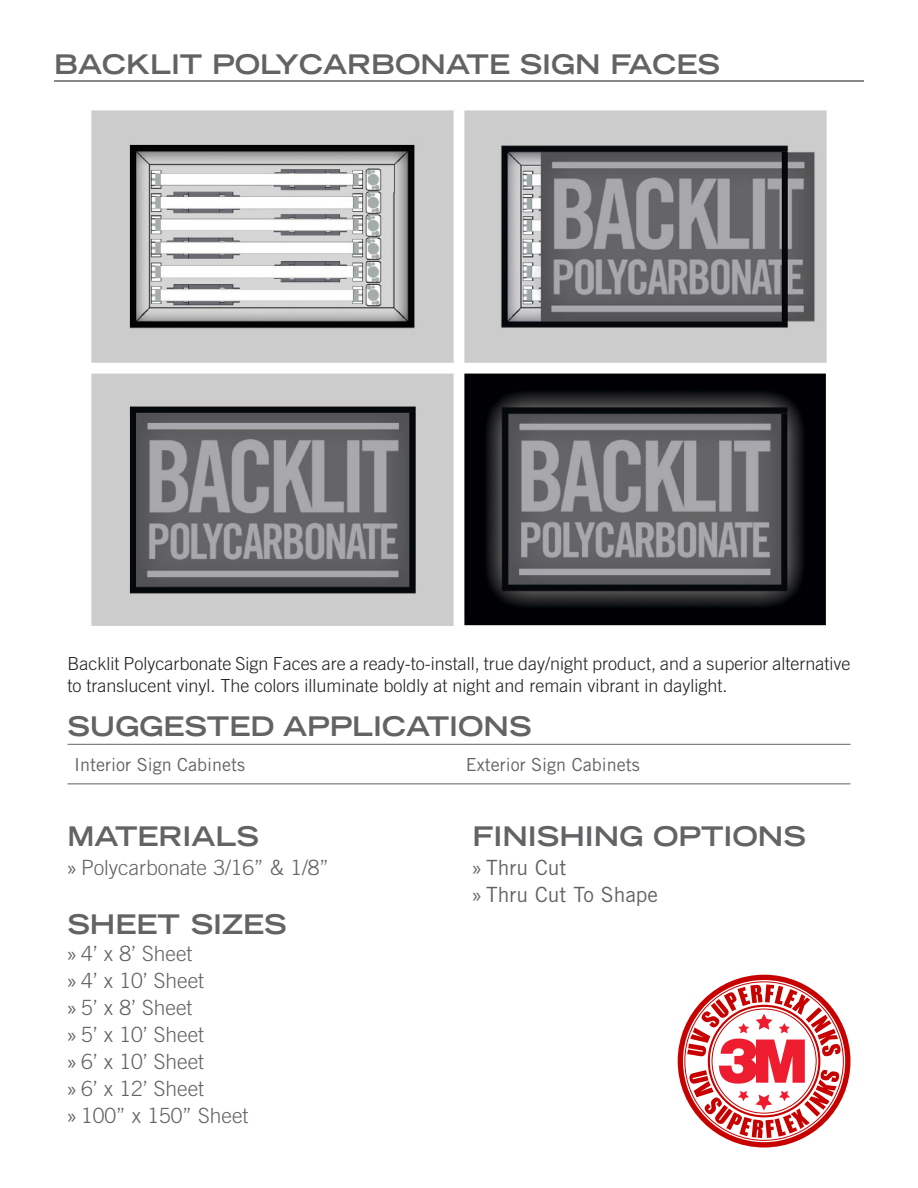
<style>
.page{position:relative;width:918px;height:1188px;background:#fff}
.page>*{position:absolute;margin:0;border:0;box-sizing:border-box;transform-origin:0 0}
.HEADERS{font:700 expanded 27px "Trade Gothic LT Std";color:#636366}
.t1{font:300 21px "Trade Gothic LT Std";color:#636366}
.t2{font:21px "Trade Gothic LT Std";color:#636366}
.INFOCOPY{font:300 18px/22.5px "Trade Gothic LT Std";color:#231f20}
.t3{font:18px "Trade Gothic LT Std";color:#636366}
.s1{font-family:"Myriad Pro";font-weight:400}
.s2{font-family:"Myriad Pro"}
</style>
<div class="page">
<hr style="left:54px;top:80px;width:810px;height:2px;background:#636366">
<hr style="left:459px;top:784px;width:391px;height:1px;background:#636366">
<hr style="left:459px;top:744px;width:391px;height:1px;background:#636366">
<hr style="left:68px;top:744px;width:391px;height:1px;background:#636366">
<hr style="left:68px;top:784px;width:391px;height:1px;background:#636366">
<svg style="left:678px;top:975px;width:172px;height:173px"></svg>
<img style="left:91px;top:110px;width:736px;height:516px">
<p class="HEADERS" style="left:54px;top:46px;width:668px">BACKLIT POLYCARBONATE SIGN FACES</p>
<p class="INFOCOPY" style="left:68px;top:652px;width:784px">Backlit Polycarbonate Sign Faces are a ready-to-install, true day/night product, and a superior alternative to translucent vinyl. The colors illuminate boldly at night and remain vibrant in daylight.</p>
<p class="HEADERS" style="left:68px;top:709px;width:466px">SUGGESTED APPLICATIONS</p>
<p class="t3" style="left:74px;top:753px;width:172px">Interior Sign Cabinets</p>
<p class="t3" style="left:466px;top:753px;width:175px">Exterior Sign Cabinets</p>
<p class="HEADERS" style="left:68px;top:819px;width:193px">MATERIALS</p>
<p class="t1" style="left:68px;top:855px;width:263px"><span class="s1">»</span> Polycarbonate 3/16” &amp; 1/8”</p>
<p class="HEADERS" style="left:68px;top:907px;width:221px">SHEET SIZES</p>
<p class="t1" style="left:68px;top:941px;width:126px"><span class="s1">»</span> 4’ x 8’ Sheet</p>
<p class="t1" style="left:68px;top:968px;width:138px"><span class="s1">»</span> 4’ x 10’ Sheet</p>
<p class="t1" style="left:68px;top:995px;width:126px"><span class="s1">»</span> 5’ x 8’ Sheet</p>
<p class="t1" style="left:68px;top:1022px;width:138px"><span class="s1">»</span> 5’ x 10’ Sheet</p>
<p class="t1" style="left:68px;top:1049px;width:138px"><span class="s1">»</span> 6’ x 10’ Sheet</p>
<p class="t1" style="left:68px;top:1076px;width:138px"><span class="s1">»</span> 6’ x 12’ Sheet</p>
<p class="t1" style="left:68px;top:1103px;width:182px"><span class="s1">»</span> 100” x 150” Sheet</p>
<p class="HEADERS" style="left:472px;top:819px;width:335px">FINISHING OPTIONS</p>
<p class="t2" style="left:472px;top:855px;width:96px"><span class="s2">»</span> Thru Cut</p>
<p class="t2" style="left:472px;top:882px;width:187px"><span class="s2">»</span> Thru Cut To Shape</p>
</div>
